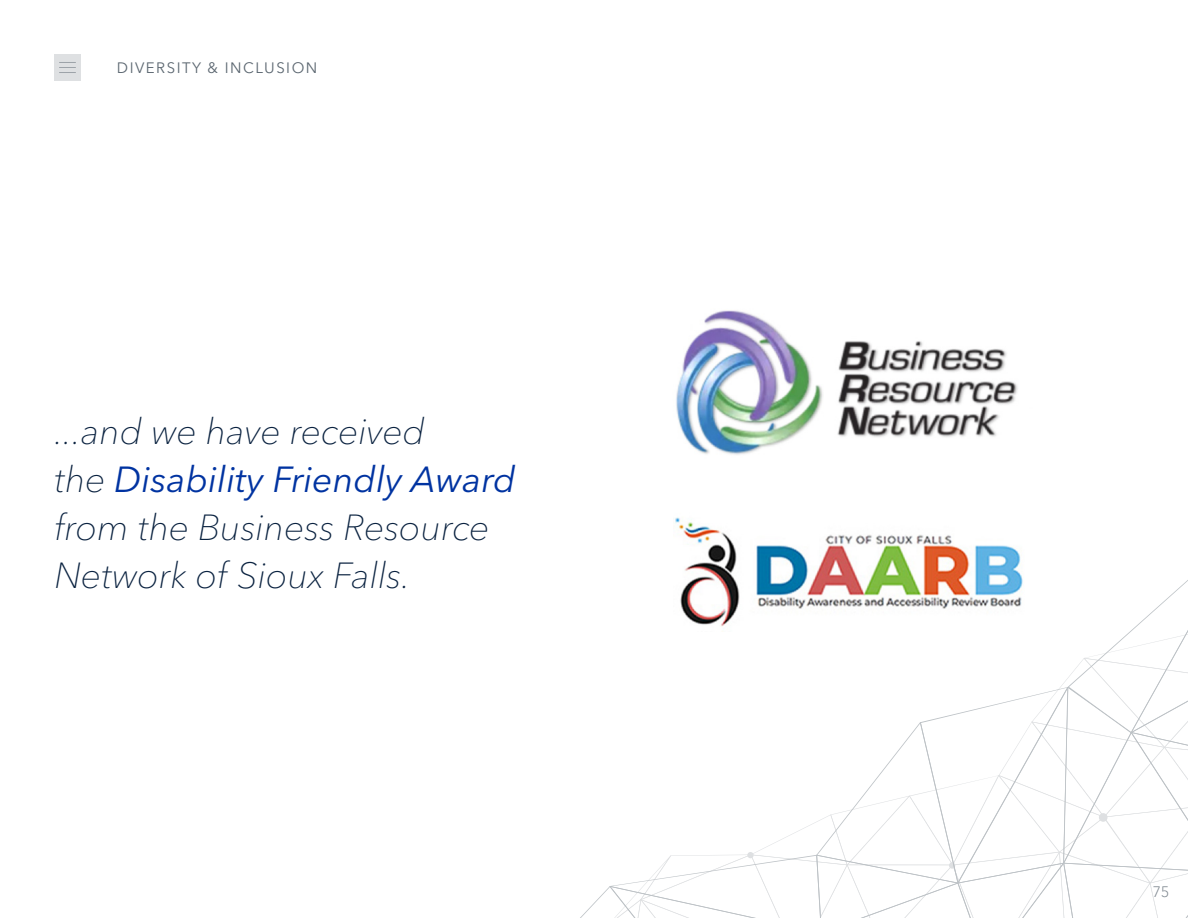
<style>
.page{position:relative;width:1188px;height:918px;background:#fff}
.page>*{position:absolute;margin:0;border:0;box-sizing:border-box;transform-origin:0 0}
.Body{font:italic 100 36px/48px "Avenir Nxt 2 W1 G";color:#0a2240}
.Body-2{font:15px "Avenir Nxt 2 W1 G";letter-spacing:.1em;color:#5b6670}
.t1{font:300 15px "Avenir Nxt 2 W1 G";color:#7c858d}
.s1{font-weight:400;color:#0033a1}
</style>
<div class="page">
<img style="left:676px;top:310px;width:342px;height:145px">
<svg style="left:580px;top:530px;width:608px;height:388px"></svg>
<div style="left:54px;top:54px;width:27px;height:27px;background:#dee0e2"></div>
<svg style="left:59px;top:62px;width:17px;height:11px"></svg>
<p class="Body-2" style="left:117px;top:56px;width:202px">DIVERSITY &amp; INCLUSION</p>
<p class="Body" style="left:54px;top:404px;width:463px">...and we have received<br>the <span class="s1">Disability Friendly Award </span>from the Business Resource<br>Network of Sioux Falls.</p>
<p class="t1" style="left:1153px;top:879px;width:18px">75</p>
</div>
